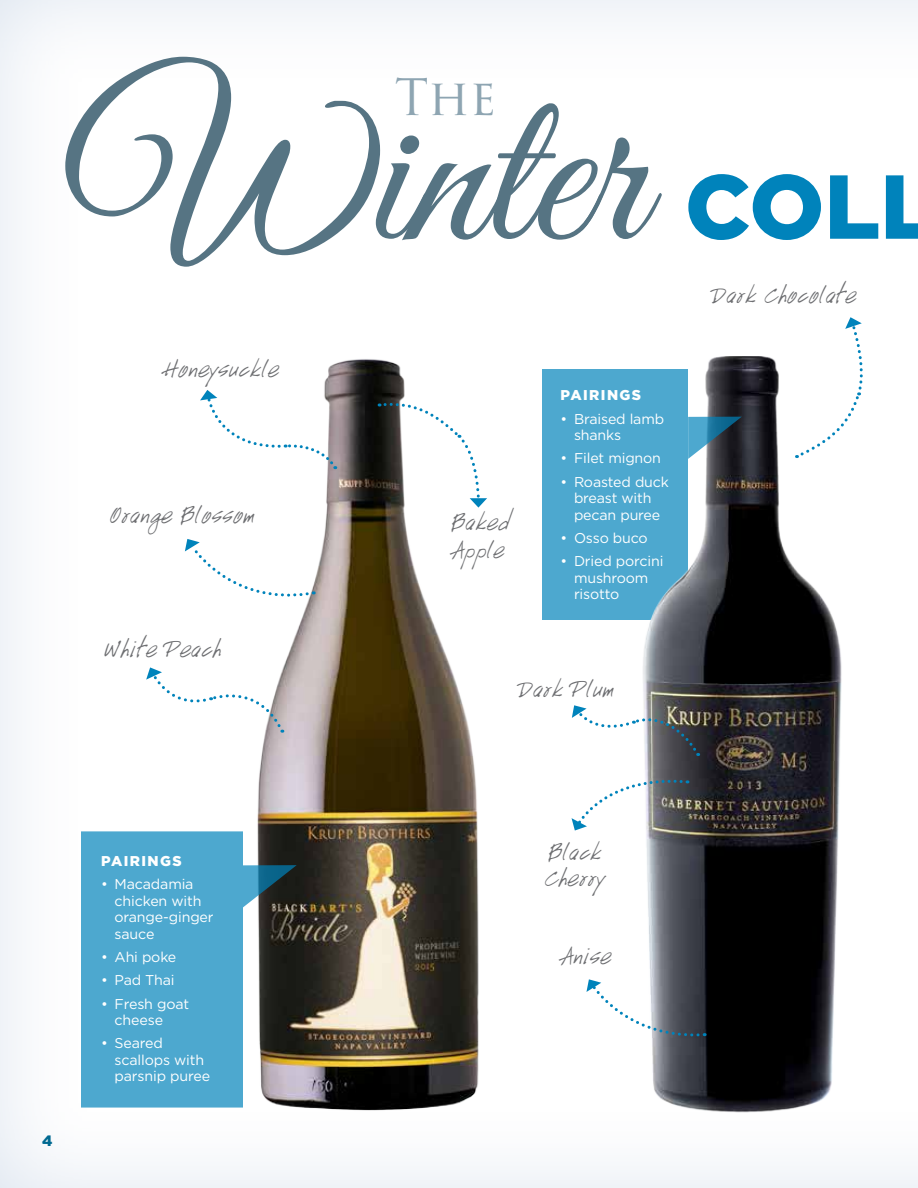
<style>
.page{position:relative;width:918px;height:1188px;background:#fff}
.page>*{position:absolute;margin:0;border:0;box-sizing:border-box;transform-origin:0 0}
.t1{font:225px "Great Vibes";color:#567483}
.t2{font:900 90.45px "Gotham";color:#0083bb}
.t3{font:49.05px "Trajan Pro 3";color:#8ea5b2}
.t4{font:36px/28.5px "Handwriting";color:#6d6e71}
.t5{font:900 15px "Gotham";color:#006991}
.t6{font:14.25px/16.5px "Gotham";letter-spacing:-.01em;color:#fff}
.t7{font:900 14.25px "Gotham";letter-spacing:.1em;color:#fff}
</style>
<div class="page">
<div style="left:542px;top:370px;width:146px;height:250px;background:#4da8cf"></div>
<img style="left:640px;top:357px;width:202px;height:756px">
<img style="left:257px;top:359px;width:222px;height:752px">
<svg style="left:200px;top:390px;width:136px;height:79px"></svg>
<svg style="left:796px;top:317px;width:67px;height:141px"></svg>
<svg style="left:146px;top:667px;width:137px;height:66px"></svg>
<svg style="left:379px;top:402px;width:108px;height:106px"></svg>
<svg style="left:185px;top:539px;width:129px;height:64px"></svg>
<svg style="left:572px;top:705px;width:127px;height:51px"></svg>
<svg style="left:572px;top:778px;width:116px;height:53px"></svg>
<svg style="left:586px;top:979px;width:119px;height:59px"></svg>
<svg style="left:81px;top:831px;width:216px;height:277px;background:#569bb8"></svg>
<svg style="left:688px;top:417px;width:54px;height:42px;background:#3e6b81"></svg>
<h1 class="t1" style="left:69px;top:47px;width:577px">Winter</h1>
<h3 class="t3" style="left:395px;top:64px;width:103px">The</h3>
<h2 class="t2" style="left:685px;top:144px;width:253px">COLL</h2>
<h3 class="t4" style="left:712px;top:280px;width:147px">Dark Chocolate</h3>
<h3 class="t4" style="left:164px;top:353px;width:117px">Honeysuckle</h3>
<h3 class="t4" style="left:110px;top:500px;width:146px">Orange Blossom</h3>
<h3 class="t4" style="left:105px;top:633px;width:119px">White Peach</h3>
<h3 class="t4" style="left:451px;top:507px;width:60px">Baked<br>Apple</h3>
<p class="t7" style="left:561px;top:386px;width:82px">PAIRINGS</p>
<p class="t6" style="left:574px;top:410px;width:92px;text-indent:-13px">• Braised lamb shanks</p>
<p class="t6" style="left:561px;top:450px;width:102px">• Filet mignon</p>
<p class="t6" style="left:561px;top:473px;width:110px;text-align:center">• Roasted duck breast with pecan puree</p>
<p class="t6" style="left:561px;top:529px;width:89px">• Osso buco</p>
<p class="t6" style="left:574px;top:553px;width:91px;text-indent:-13px">• Dried porcini mushroom risotto</p>
<h3 class="t4" style="left:518px;top:674px;width:97px">Dark Plum</h3>
<p class="t5" style="left:42px;top:1130px;width:12px">4</p>
<p class="t7" style="left:101px;top:851px;width:82px">PAIRINGS</p>
<p class="t6" style="left:115px;top:876px;width:101px;text-indent:-13px">• Macadamia chicken with orange-ginger sauce</p>
<p class="t6" style="left:101px;top:948px;width:77px">• Ahi poke</p>
<p class="t6" style="left:101px;top:972px;width:75px">• Pad Thai</p>
<p class="t6" style="left:115px;top:995px;width:76px;text-indent:-13px">• Fresh goat cheese</p>
<p class="t6" style="left:115px;top:1035px;width:97px;text-indent:-13px">• Seared scallops with parsnip puree</p>
<h3 class="t4" style="left:545px;top:839px;width:61px;line-height:25.5px">Black<br>Cherry</h3>
<h3 class="t4" style="left:561px;top:941px;width:53px">Anise</h3>
</div>
